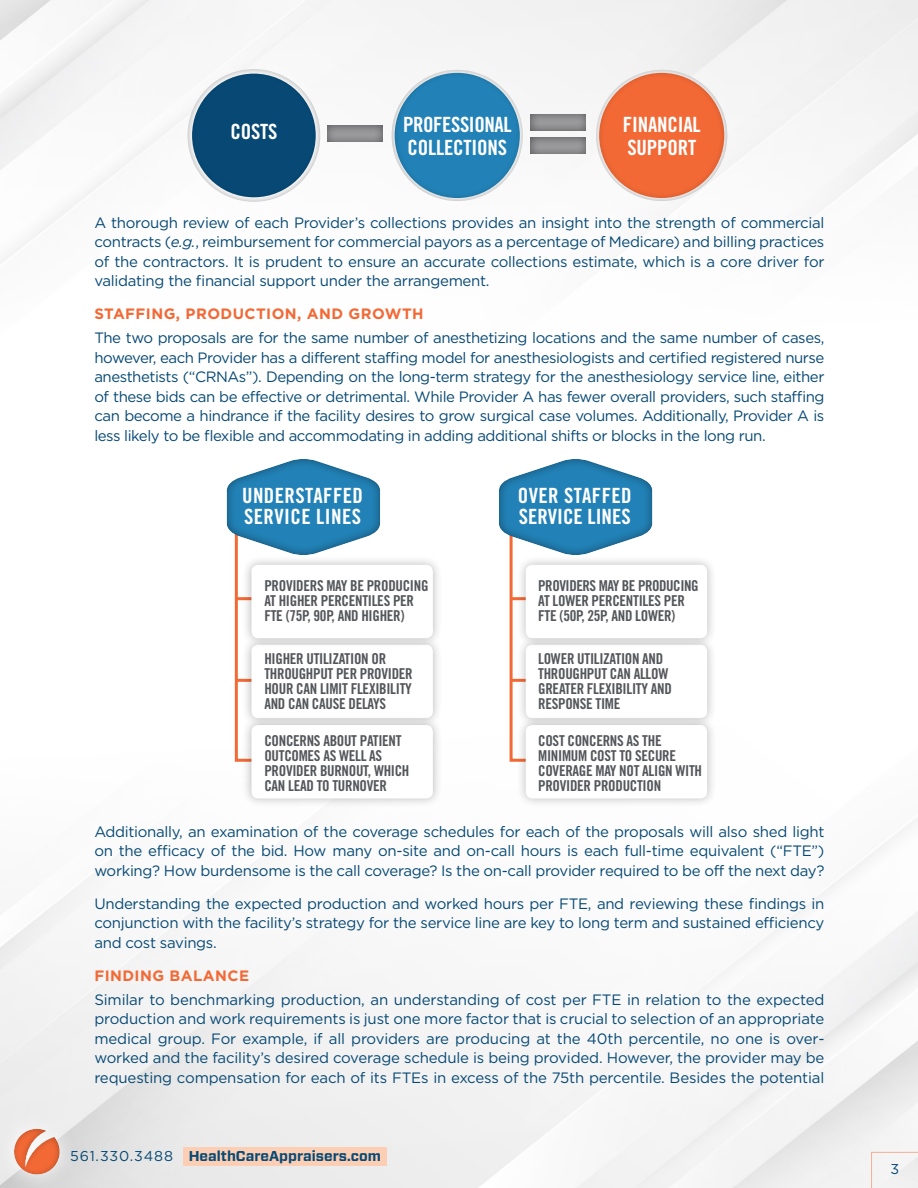
<style>
.page{position:relative;width:918px;height:1188px;background:#fff}
.page>*{position:absolute;margin:0;border:0;box-sizing:border-box;transform-origin:0 0}
.t1{font:21px/22.5px "Trade Gothic Bold Cond Twenty";color:#fff}
.t2{font:21px/21px "Trade Gothic Bold Cond Twenty";letter-spacing:.02em;color:#fff}
.t3{font:21px/22.5px "Trade Gothic Bold Cond Twenty";letter-spacing:-.02em;color:#fff}
.t4{font:15px/19.5px "Gotham";letter-spacing:-.02em;color:#074974;text-align:justify}
.t5{font:15px/15px "Trade Gothic Bold Cond Twenty";letter-spacing:-.02em;color:#54565a}
.t6{font:700 15px "Gotham";letter-spacing:.03em;color:#f26935}
.t7{font:700 14.25px "Forza";color:#074974}
.t8{font:14.25px "Gotham";color:#074974}
.s1{font-style:italic}
.s2{font-family:"Gotham";font-weight:400}
</style>
<div class="page">
<div style="left:0;top:1110px;width:78px;height:78px;background:#fff;opacity:.96"></div>
<svg style="left:3px;top:1117px;width:69px;height:69px;background:#e5c0b2"></svg>
<div style="left:183px;top:1147px;width:204px;height:19px;background:#fcceb4"></div>
<div style="left:871px;top:1152px;width:47px;height:36px;background:#f3f3f3"></div>
<div style="left:186px;top:67px;width:137px;height:136px;background:#231f20;opacity:.46"></div>
<div style="left:391px;top:68px;width:134px;height:134px;background:#231f20;opacity:.46"></div>
<div style="left:596px;top:68px;width:133px;height:134px;background:#231f20;opacity:.46"></div>
<div style="left:326px;top:123px;width:59px;height:20px;background:#231f20;opacity:.53"></div>
<div style="left:530px;top:112px;width:58px;height:19px;background:#231f20;opacity:.53"></div>
<div style="left:530px;top:135px;width:58px;height:20px;background:#231f20;opacity:.53"></div>
<svg style="left:234px;top:557px;width:8px;height:205px"></svg>
<div style="left:224px;top:455px;width:156px;height:102px;background:#231f20;opacity:.54"></div>
<hr style="left:236px;top:679px;width:19px;height:3px;background:#f26935">
<hr style="left:236px;top:597px;width:19px;height:3px;background:#f26935">
<div style="left:242px;top:635px;width:201px;height:93px;background:#231f20;opacity:.31"></div>
<div style="left:251px;top:645px;width:182px;height:73px;background:#fff;border-radius:7px"></div>
<div style="left:242px;top:555px;width:201px;height:93px;background:#231f20;opacity:.31"></div>
<div style="left:251px;top:565px;width:182px;height:73px;background:#fff;border-radius:7px"></div>
<div style="left:242px;top:715px;width:201px;height:93px;background:#231f20;opacity:.31"></div>
<div style="left:251px;top:725px;width:182px;height:73px;background:#fff;border-radius:7px"></div>
<svg style="left:509px;top:557px;width:7px;height:205px"></svg>
<div style="left:497px;top:455px;width:156px;height:102px;background:#231f20;opacity:.54"></div>
<div style="left:516px;top:635px;width:201px;height:93px;background:#231f20;opacity:.31"></div>
<div style="left:526px;top:645px;width:181px;height:73px;background:#fff;border-radius:7px"></div>
<div style="left:516px;top:555px;width:201px;height:93px;background:#231f20;opacity:.31"></div>
<div style="left:526px;top:565px;width:181px;height:73px;background:#fff;border-radius:7px"></div>
<div style="left:516px;top:715px;width:201px;height:93px;background:#231f20;opacity:.31"></div>
<div style="left:526px;top:725px;width:181px;height:73px;background:#fff;border-radius:7px"></div>
<p class="t1" style="left:230px;top:120px;width:48px">COSTS</p>
<p class="t3" style="left:403px;top:114px;width:110px">PROFESSIONAL<br>COLLECTIONS</p>
<p class="t1" style="left:623px;top:114px;width:79px">FINANCIAL<br>SUPPORT</p>
<p class="t4" style="left:94px;top:213px;width:732px">A thorough review of each Provider’s collections provides an insight into the strength of commercial contracts (<span class="s1">e.g.</span>, reimbursement for commercial payors as a percentage of Medicare) and billing practices of the contractors. It is prudent to ensure an accurate collections estimate, which is a core driver for validating the financial support under the arrangement.</p>
<p class="t6" style="left:94px;top:305px;width:331px">STAFFING, PRODUCTION, AND GROWTH</p>
<p class="t4" style="left:94px;top:328px;width:732px">The two proposals are for the same number of anesthetizing locations and the same number of cases, however, each Provider has a different staffing model for anesthesiologists and certified registered nurse anesthetists (“CRNAs”). Depending on the long-term strategy for the anesthesiology service line, either of these bids can be effective or detrimental. While Provider A has fewer overall providers, such staffing can become a hindrance if the facility desires to grow surgical case volumes. Additionally, Provider A is less likely to be flexible and accommodating in adding additional shifts or blocks in the long run.</p>
<p class="t2" style="left:242px;top:484px;width:122px">UNDERSTAFFED<br>SERVICE LINES</p>
<p class="t5" style="left:264px;top:578px;width:166px">PROVIDERS MAY BE PRODUCING<br>AT HIGHER PERCENTILES PER<br>FTE (75P, 90P, AND HIGHER)</p>
<p class="t5" style="left:264px;top:651px;width:150px">HIGHER UTILIZATION OR<br>THROUGHPUT PER PROVIDER<br>HOUR CAN LIMIT FLEXIBILITY<br>AND CAN CAUSE DELAYS</p>
<p class="t5" style="left:264px;top:733px;width:147px">CONCERNS ABOUT PATIENT<br>OUTCOMES AS WELL AS<br>PROVIDER BURNOUT, WHICH<br>CAN LEAD TO TURNOVER</p>
<p class="t1" style="left:518px;top:484px;width:115px;line-height:21px">OVER STAFFED<br>SERVICE LINES</p>
<p class="t5" style="left:538px;top:578px;width:162px">PROVIDERS MAY BE PRODUCING<br>AT LOWER PERCENTILES PER<br>FTE (50P, 25P, AND LOWER)</p>
<p class="t5" style="left:538px;top:651px;width:135px">LOWER UTILIZATION AND<br>THROUGHPUT CAN ALLOW<br>GREATER FLEXIBILITY AND<br>RESPONSE TIME</p>
<p class="t5" style="left:538px;top:733px;width:165px">COST CONCERNS AS THE<br>MINIMUM COST TO SECURE<br>COVERAGE MAY NOT ALIGN WITH<br>PROVIDER PRODUCTION</p>
<p class="t4" style="left:94px;top:822px;width:732px">Additionally, an examination of the coverage schedules for each of the proposals will also shed light on the efficacy of the bid. How many on-site and on-call hours is each full-time equivalent (“FTE”) working? How burdensome is the call coverage? Is the on-call provider required to be off the next day?</p>
<p class="t4" style="left:94px;top:894px;width:732px">Understanding the expected production and worked hours per FTE, and reviewing these findings in conjunction with the facility’s strategy for the service line are key to long term and sustained efficiency and cost savings.</p>
<p class="t6" style="left:94px;top:967px;width:156px">FINDING BALANCE</p>
<p class="t4" style="left:94px;top:990px;width:732px">Similar to benchmarking production, an understanding of cost per FTE in relation to the expected production and work requirements is just one more factor that is crucial to selection of an appropriate medical group. For example, if all providers are producing at the 40th percentile, no one is over&shy;worked and the facility’s desired coverage schedule is being provided. However, the provider may be requesting compensation for each of its FTEs in excess of the 75th percentile. Besides the potential</p>
<p class="t7" style="left:70px;top:1147px;width:312px"><span class="s2">561.330.3488</span> HealthCareAppraisers.com</p>
<p class="t8" style="left:890px;top:1161px;width:10px">3</p>
</div>
